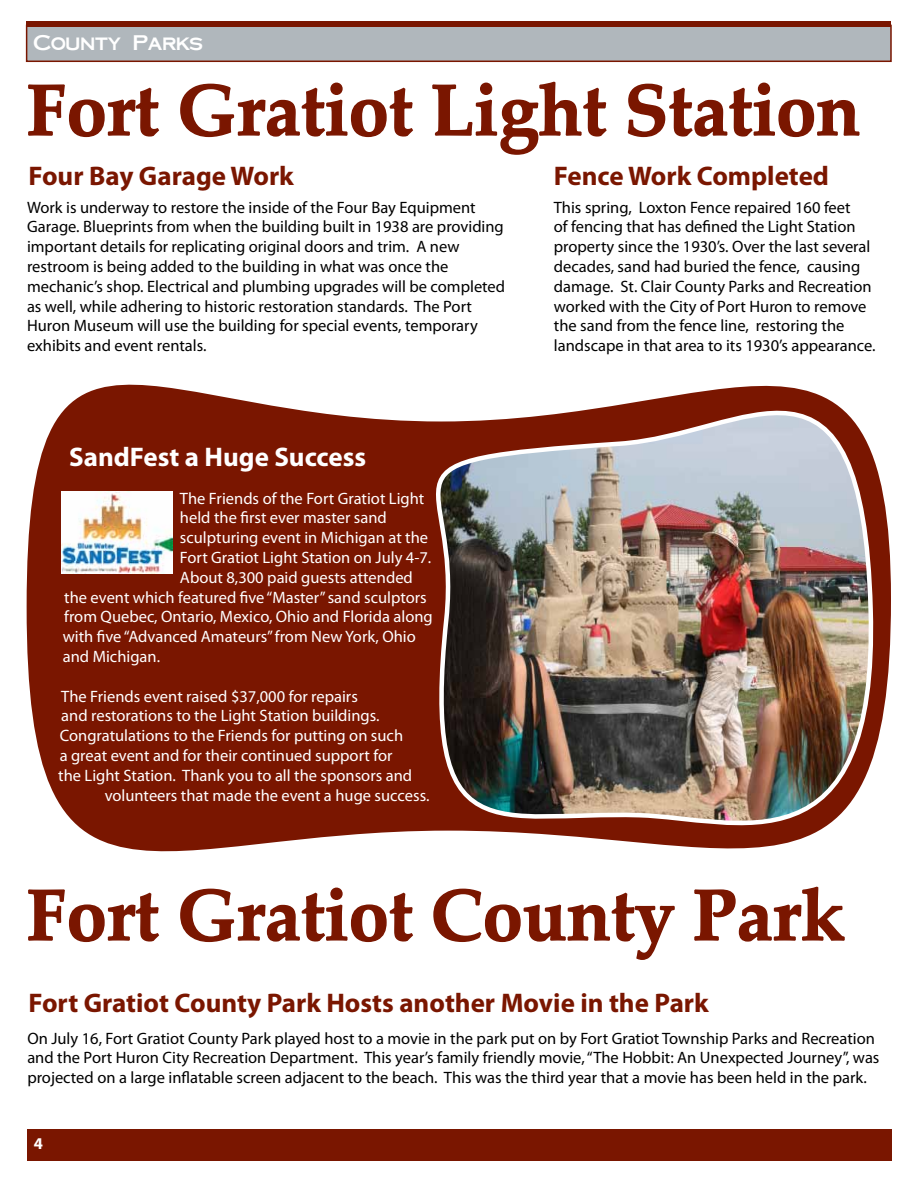
<style>
.page{position:relative;width:918px;height:1188px;background:#fff}
.page>*{position:absolute;margin:0;border:0;box-sizing:border-box;transform-origin:0 0}
.t1{font:700 72px "Palatino Linotype";color:#7a1600}
.t2{font:700 27px "Myriad Pro";color:#7a1600}
.t3{font:700 27px "Myriad Pro";color:#fff}
.t4{font:21px "Cornerstone";color:#fff}
.t5{font:16.5px/19.8px "Myriad Pro";color:#000}
.t6{font:16.5px "Myriad Pro";color:#fff}
.t7{font:700 16.5px "Myriad Pro";color:#fff}
</style>
<div class="page">
<div style="left:26px;top:25px;width:866px;height:37px;background:#b0b7bc;border:2px solid #7a1600"></div>
<div style="left:27px;top:1129px;width:864px;height:32px;background:#7a1600"></div>
<div style="left:27px;top:21px;width:864px;height:6px;background:#7a1600"></div>
<svg style="left:636px;top:952px;width:18px;height:8px"></svg>
<svg style="left:27px;top:384px;width:864px;height:568px;fill:#7a1600"></svg>
<div style="left:66px;top:444px;width:286px;height:82px;background:#7a1600"></div>
<svg style="left:28px;top:84px;width:132px;height:54px"></svg>
<svg style="left:180px;top:82px;width:233px;height:56px"></svg>
<svg style="left:432px;top:59px;width:176px;height:96px"></svg>
<svg style="left:627px;top:82px;width:233px;height:56px"></svg>
<svg style="left:878px;top:597px;width:9px;height:261px"></svg>
<img style="left:352px;top:384px;width:526px;height:495px">
<img style="left:61px;top:491px;width:112px;height:82px">
<p class="t4" style="left:33px;top:31px;width:171px">County Parks</p>
<h1 class="t1" style="left:27px;top:59px;width:835px">Fort Gratiot Light Station</h1>
<h2 class="t2" style="left:29px;top:158px;width:267px">Four Bay Garage Work</h2>
<h2 class="t2" style="left:554px;top:158px;width:277px">Fence Work Completed</h2>
<p class="t5" style="left:27px;top:197px;width:480px">Work is underway to restore the inside of the Four Bay Equipment Garage. Blueprints from when the building built in 1938 are providing important details for replicating original doors and trim. A new restroom is being added to the building in what was once the mechanic’s shop. Electrical and plumbing upgrades will be completed as well, while adhering to historic restoration standards. The Port Huron Museum will use the building for special events, temporary exhibits and event rentals.</p>
<h2 class="t3" style="left:69px;top:439px;width:299px">SandFest a Huge Success</h2>
<p class="t6" style="left:180px;top:488px;width:246px">The Friends of the Fort Gratiot Light</p>
<p class="t6" style="left:180px;top:508px;width:208px">held the first ever master sand</p>
<p class="t6" style="left:180px;top:527px;width:250px">sculpturing event in Michigan at the</p>
<p class="t6" style="left:180px;top:547px;width:253px">Fort Gratiot Light Station on July 4-7.</p>
<p class="t6" style="left:180px;top:567px;width:234px">About 8,300 paid guests attended</p>
<p class="t6" style="left:64px;top:587px;width:364px">the event which featured five “Master” sand sculptors</p>
<p class="t6" style="left:64px;top:607px;width:370px">from Quebec, Ontario, Mexico, Ohio and Florida along</p>
<p class="t6" style="left:63px;top:626px;width:355px">with five “Advanced Amateurs” from New York, Ohio</p>
<p class="t6" style="left:63px;top:646px;width:99px">and Michigan.</p>
<p class="t6" style="left:61px;top:686px;width:298px">The Friends event raised $37,000 for repairs</p>
<p class="t6" style="left:61px;top:706px;width:320px">and restorations to the Light Station buildings.</p>
<p class="t6" style="left:60px;top:725px;width:345px">Congratulations to the Friends for putting on such</p>
<p class="t6" style="left:60px;top:745px;width:334px">a great event and for their continued support for</p>
<p class="t6" style="left:58px;top:765px;width:355px">the Light Station. Thank you to all the sponsors and</p>
<p class="t6" style="left:105px;top:785px;width:326px">volunteers that made the event a huge success.</p>
<h2 class="t3" style="left:61px;top:624px;width:255px">Shoe Years Day Event</h2>
<h2 class="t3" style="left:61px;top:776px;width:417px">More Snow, More Sledding in 2013</h2>
<p class="t5" style="left:554px;top:197px;width:323px">This spring, Loxton Fence repaired 160 feet<br>of fencing that has defined the Light Station property since the 1930’s. Over the last several decades, sand had buried the fence, causing damage. St. Clair County Parks and Recreation worked with the City of Port Huron to remove the sand from the fence line, restoring the landscape in that area to its 1930’s appearance.</p>
<h1 class="t1" style="left:27px;top:864px;width:820px">Fort Gratiot County Park</h1>
<h2 class="t2" style="left:29px;top:986px;width:682px">Fort Gratiot County Park Hosts another Movie in the Park</h2>
<p class="t5" style="left:27px;top:1028px;width:854px">On July 16, Fort Gratiot County Park played host to a movie in the park put on by Fort Gratiot Township Parks and Recreation and the Port Huron City Recreation Department. This year’s family friendly movie, “The Hobbit: An Unexpected Journey”, was projected on a large inflatable screen adjacent to the beach. This was the third year that a movie has been held in the park.</p>
<p class="t7" style="left:34px;top:1133px;width:11px">4</p>
</div>
